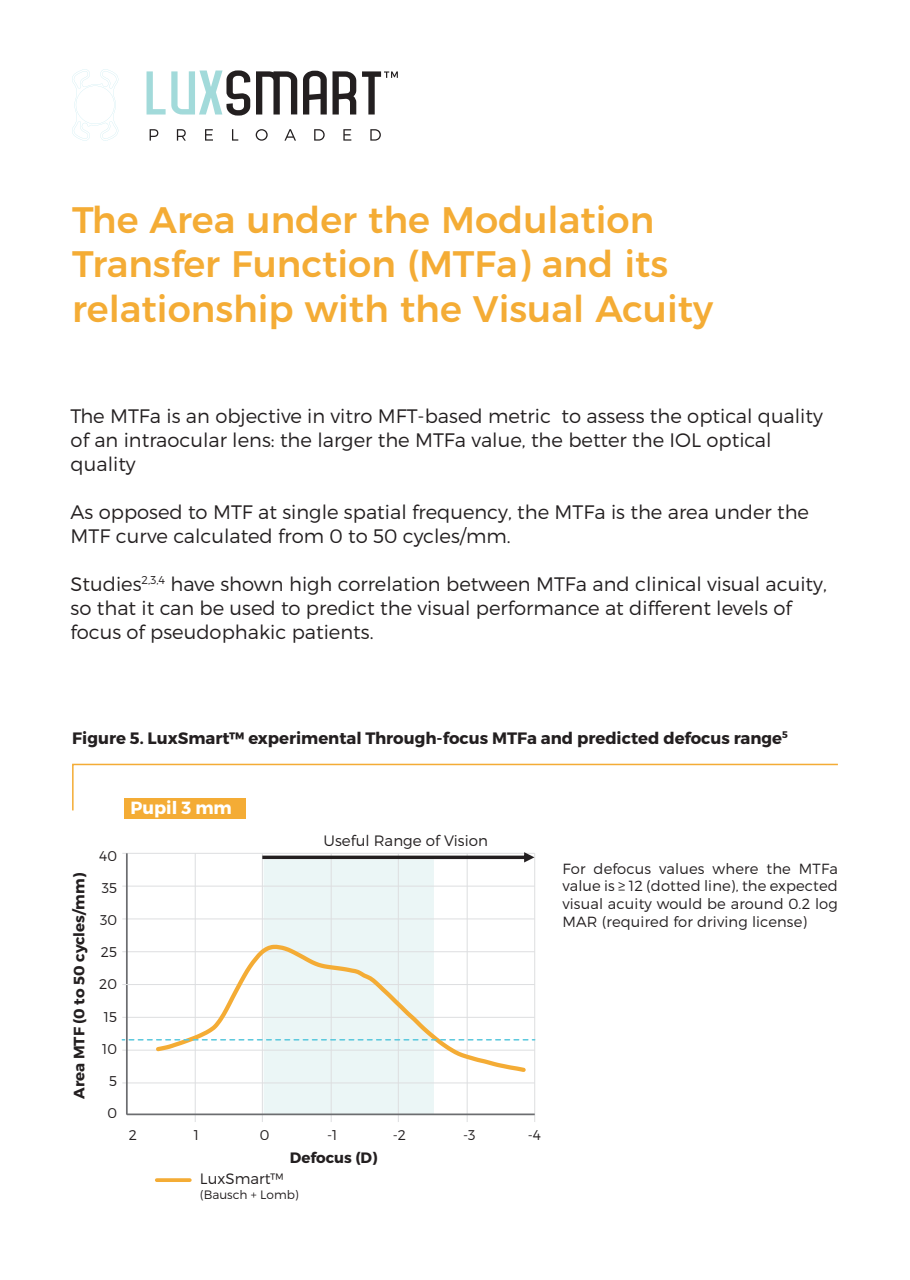
<style>
.page{position:relative;width:910px;height:1280px;background:#fff}
.page>*{position:absolute;margin:0;border:0;box-sizing:border-box;transform-origin:0 0}
.t1{font:500 36.9px/44.2px "Montserrat";color:#f4ac35}
.t2{font:300 19.5px/24px "Montserrat";color:#231f20}
.t3{font:700 17.55px "Montserrat";color:#fff}
.t4{font:700 16.5px "Montserrat";color:#231f20}
.t5{font:700 15px "Montserrat";color:#231f20}
.t6{font:300 15px "Montserrat";color:#231f20}
.t7{font:300 14.7px/17.7px "Montserrat";letter-spacing:.01em;color:#231f20;text-align:justify}
.t8{font:300 14.1px "Montserrat";color:#231f20}
.t9{font:300 12.15px "Montserrat";color:#231f20}
</style>
<div class="page">
<svg style="left:72px;top:69px;width:46px;height:72px"></svg>
<svg style="left:150px;top:129px;width:8px;height:12px"></svg>
<svg style="left:177px;top:129px;width:9px;height:12px"></svg>
<svg style="left:205px;top:129px;width:8px;height:12px"></svg>
<svg style="left:232px;top:129px;width:6px;height:12px"></svg>
<svg style="left:256px;top:129px;width:11px;height:12px"></svg>
<svg style="left:284px;top:129px;width:12px;height:12px"></svg>
<svg style="left:314px;top:129px;width:10px;height:12px"></svg>
<svg style="left:343px;top:129px;width:8px;height:12px"></svg>
<svg style="left:370px;top:129px;width:11px;height:12px"></svg>
<svg style="left:146px;top:71px;width:19px;height:43px"></svg>
<svg style="left:171px;top:70px;width:79px;height:46px"></svg>
<svg style="left:256px;top:71px;width:41px;height:43px"></svg>
<svg style="left:303px;top:71px;width:53px;height:43px"></svg>
<svg style="left:362px;top:71px;width:36px;height:43px"></svg>
<svg style="left:72px;top:763px;width:766px;height:49px"></svg>
<div style="left:263px;top:859px;width:171px;height:254px;background:#ebf6f6"></div>
<hr style="left:122px;top:853px;width:412px;height:1px;background:#dddee0">
<hr style="left:122px;top:885px;width:412px;height:1px;background:#dddee0">
<hr style="left:122px;top:918px;width:412px;height:1px;background:#dddee0">
<hr style="left:122px;top:951px;width:412px;height:1px;background:#dddee0">
<hr style="left:122px;top:1017px;width:412px;height:1px;background:#dddee0">
<hr style="left:122px;top:1049px;width:412px;height:1px;background:#dddee0">
<hr style="left:122px;top:1082px;width:412px;height:1px;background:#dddee0">
<hr style="left:534px;top:853px;width:1px;height:268px;background:#dddee0">
<hr style="left:467px;top:853px;width:1px;height:268px;background:#dddee0">
<hr style="left:398px;top:853px;width:1px;height:268px;background:#dddee0">
<hr style="left:331px;top:853px;width:1px;height:268px;background:#dddee0">
<hr style="left:262px;top:853px;width:1px;height:268px;background:#dddee0">
<hr style="left:195px;top:853px;width:1px;height:268px;background:#dddee0">
<hr style="left:126px;top:853px;width:2px;height:261px;background:#6c6d70">
<hr style="left:127px;top:1113px;width:407px;height:2px;background:#6c6d70">
<svg style="left:262px;top:852px;width:272px;height:10px"></svg>
<div style="left:124px;top:798px;width:121px;height:21px;background:#f4ac35"></div>
<hr style="left:122px;top:984px;width:412px;height:1px;background:#dddee0">
<svg style="left:153px;top:942px;width:375px;height:132px"></svg>
<hr style="left:157px;top:1178px;width:33px;height:3px;background:#f4ac35">
<svg style="left:122px;top:1039px;width:412px;height:1px"></svg>
<h1 class="t1" style="left:72px;top:200px;width:642px">The Area under the Modulation<br>Transfer Function (MTFa) and its relationship with the Visual Acuity</h1>
<p class="t2" style="left:71px;top:405px;width:753px">The MTFa is an objective in vitro MFT-based metric to assess the optical quality of an intraocular lens: the larger the MTFa value, the better the IOL optical quality</p>
<p class="t2" style="left:71px;top:501px;width:740px">As opposed to MTF at single spatial frequency, the MTFa is the area under the<br>MTF curve calculated from 0 to 50 cycles/mm.</p>
<p class="t2" style="left:71px;top:573px;width:757px">Studies<sup>2,3,4</sup> have shown high correlation between MTFa and clinical visual acuity, so that it can be used to predict the visual performance at different levels of focus of pseudophakic patients.</p>
<p class="t4" style="left:72px;top:731px;width:717px">Figure 5. LuxSmart™ experimental Through-focus MTFa and predicted defocus range<sup>5</sup></p>
<p class="t5" style="left:73px;top:1098px;width:227px;rotate:-90deg">Area MTF (0 to 50 cycles/mm)</p>
<p class="t8" style="left:99px;top:850px;width:19px">40</p>
<p class="t8" style="left:102px;top:882px;width:17px">35</p>
<p class="t8" style="left:100px;top:914px;width:19px">30</p>
<p class="t8" style="left:101px;top:946px;width:18px">25</p>
<p class="t8" style="left:99px;top:978px;width:19px">20</p>
<p class="t8" style="left:104px;top:1011px;width:15px">15</p>
<p class="t8" style="left:102px;top:1043px;width:16px">10</p>
<p class="t8" style="left:109px;top:1075px;width:9px">5</p>
<p class="t8" style="left:107px;top:1107px;width:11px">0</p>
<p class="t3" style="left:130px;top:801px;width:103px">Pupil 3 mm</p>
<p class="t6" style="left:323px;top:835px;width:166px">Useful Range of Vision</p>
<p class="t8" style="left:129px;top:1129px;width:10px">2</p>
<p class="t8" style="left:194px;top:1129px;width:7px">1</p>
<p class="t8" style="left:260px;top:1129px;width:11px">0</p>
<p class="t8" style="left:327px;top:1129px;width:12px">-1</p>
<p class="t8" style="left:393px;top:1129px;width:15px">-2</p>
<p class="t8" style="left:463px;top:1129px;width:14px">-3</p>
<p class="t8" style="left:527px;top:1129px;width:15px">-4</p>
<p class="t5" style="left:290px;top:1151px;width:89px">Defocus (D)</p>
<p class="t6" style="left:200px;top:1172px;width:85px">LuxSmart™</p>
<p class="t9" style="left:200px;top:1189px;width:100px">(Bausch + Lomb)</p>
<p class="t7" style="left:562px;top:860px;width:277px">For defocus values where the MTFa value is ≥ 12 (dotted line), the expected visual acuity would be around 0.2 log MAR (required for driving license)</p>
</div>
